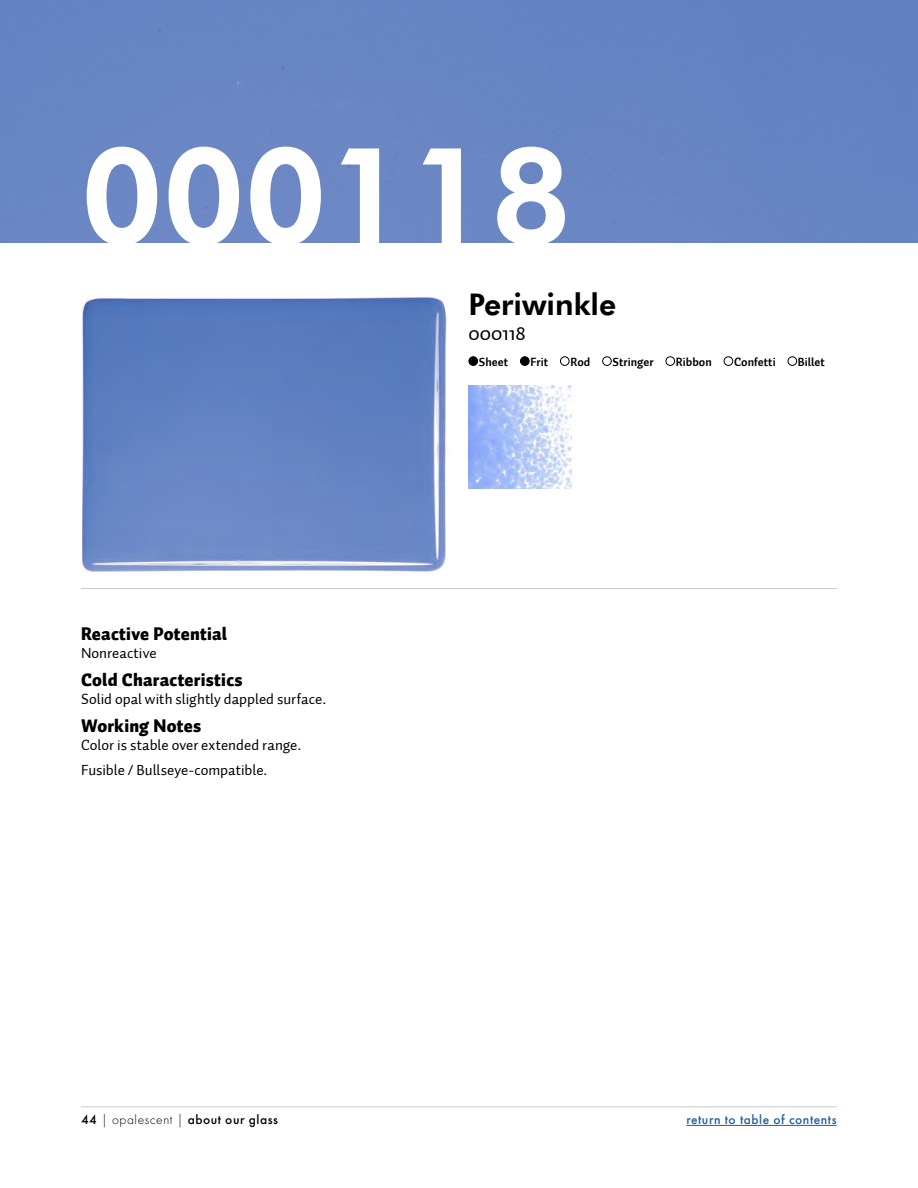
<style>
.page{position:relative;width:918px;height:1188px;background:#fff}
.page>*{position:absolute;margin:0;border:0;box-sizing:border-box;transform-origin:0 0}
.t1{font:700 133.5px "Futura BT";color:#fff}
.t2{font:700 30px "Futura BT";color:#000}
.t3{font:21px "Auto 1";color:#000}
.t4{font:18px "Auto 1 Black LF";letter-spacing:.015em;color:#000}
.t5{font:15px/24.8px "Auto 1 Regular LF";letter-spacing:.005em;color:#000}
.t6{font:500 13.5px "Futura PT";letter-spacing:.04em;color:#000}
.t7{font:500 13.5px "Futura PT";letter-spacing:.04em;color:#215e9e}
.t8{font:12px "Auto 1 Bold LF";color:#000}
.s1{font-weight:300}
</style>
<div class="page">
<hr style="left:687px;top:1125px;width:150px;height:1px;background:#215e9e">
<hr style="left:81px;top:1107px;width:756px;height:1px;background:#c7c8ca">
<hr style="left:81px;top:588px;width:756px;height:1px;background:#c7c8ca">
<div style="left:0;top:0;width:918px;height:243px;background:#6785c3"></div>
<img style="left:469px;top:386px;width:102px;height:102px">
<img style="left:82px;top:297px;width:365px;height:275px">
<div style="left:469px;top:357px;width:9px;height:8px;background:#000;border-radius:50%"></div>
<div style="left:469px;top:356px;width:9px;height:10px;border:1px solid #000;border-radius:50%"></div>
<div style="left:520px;top:357px;width:9px;height:8px;background:#000;border-radius:50%"></div>
<div style="left:520px;top:356px;width:10px;height:10px;border:1px solid #000;border-radius:50%"></div>
<div style="left:560px;top:356px;width:9px;height:10px;border:1px solid #000;border-radius:50%"></div>
<div style="left:602px;top:356px;width:10px;height:10px;border:1px solid #000;border-radius:50%"></div>
<div style="left:666px;top:356px;width:9px;height:10px;border:1px solid #000;border-radius:50%"></div>
<div style="left:724px;top:356px;width:9px;height:10px;border:1px solid #000;border-radius:50%"></div>
<div style="left:788px;top:356px;width:9px;height:10px;border:1px solid #000;border-radius:50%"></div>
<h1 class="t1" style="left:81px;top:108px;width:493px">000118</h1>
<p class="t4" style="left:81px;top:622px;width:148px">Reactive Potential</p>
<p class="t5" style="left:81px;top:640px;width:77px">Nonreactive</p>
<p class="t4" style="left:81px;top:668px;width:163px">Cold Characteristics</p>
<p class="t5" style="left:81px;top:687px;width:247px">Solid opal with slightly dappled surface.</p>
<p class="t4" style="left:81px;top:714px;width:122px">Working Notes</p>
<p class="t5" style="left:81px;top:733px;width:222px">Color is stable over extended range.<br>Fusible / Bullseye-compatible.</p>
<h2 class="t2" style="left:469px;top:285px;width:149px">Periwinkle</h2>
<h3 class="t3" style="left:469px;top:320px;width:59px">000118</h3>
<p class="t8" style="left:479px;top:354px;width:31px">Sheet</p>
<p class="t8" style="left:530px;top:354px;width:19px">Frit</p>
<p class="t8" style="left:570px;top:354px;width:21px">Rod</p>
<p class="t8" style="left:613px;top:354px;width:43px">Stringer</p>
<p class="t8" style="left:676px;top:354px;width:37px">Ribbon</p>
<p class="t8" style="left:734px;top:354px;width:43px">Confetti</p>
<p class="t8" style="left:798px;top:354px;width:28px">Billet</p>
<p class="t6" style="left:81px;top:1111px;width:198px">44 <span class="s1">| opalescent |</span> about our glass</p>
<p class="t7" style="left:687px;top:1111px;width:152px">return to table of contents</p>
</div>
